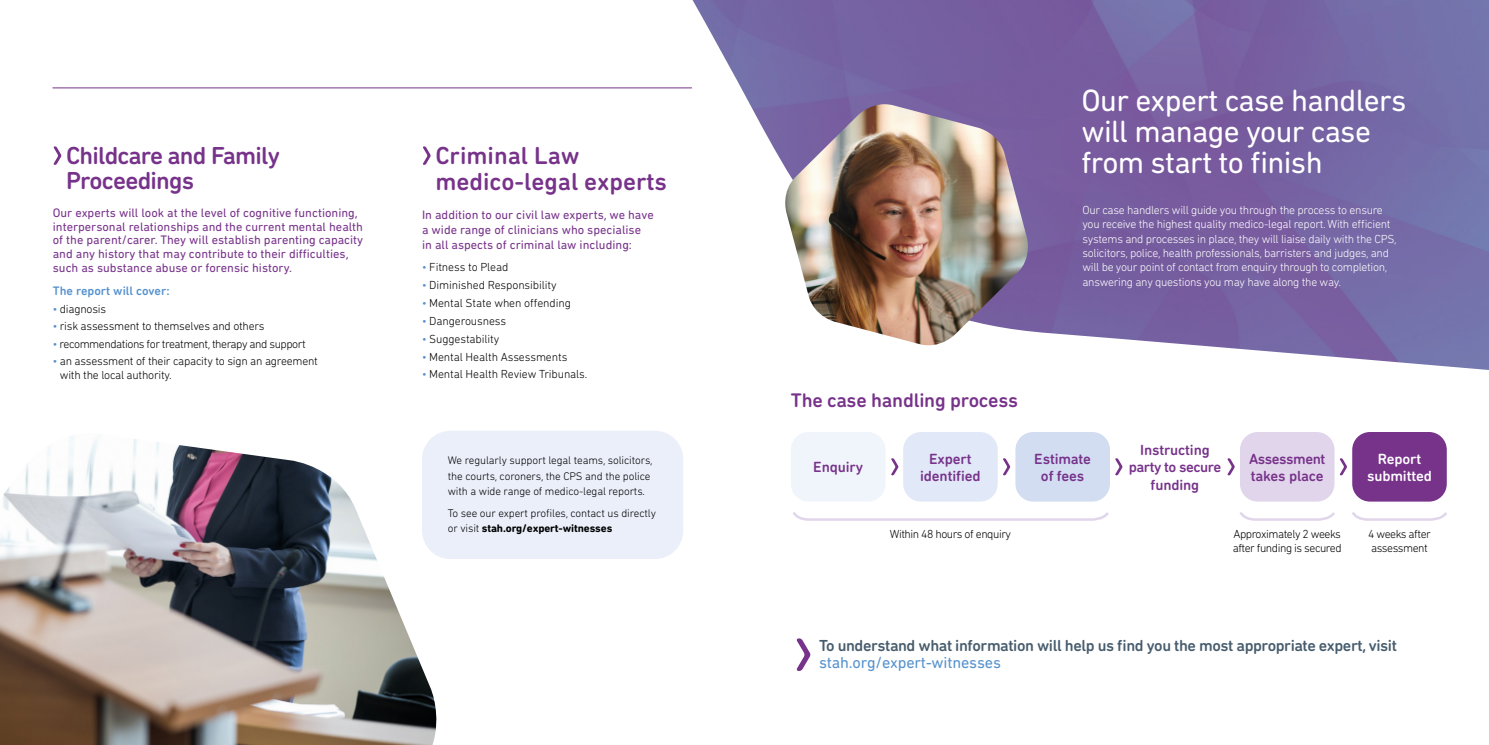
<style>
.page{position:relative;width:1489px;height:745px;background:#fff}
.page>*{position:absolute;margin:0;border:0;box-sizing:border-box;transform-origin:0 0}
.t1{font:31.25px/31.2px "DIN Next Rounded LT Pro";letter-spacing:-.02em;color:#fff}
.t2{font:500 25px/26.2px "DIN Next Rounded LT Pro";color:#77328a}
.t3{font:500 25px/25px "DIN Next Rounded LT Pro";letter-spacing:-.03em;color:#77328a}
.t4{font:500 20px "DIN Next Rounded LT Pro";letter-spacing:-.01em;color:#77328a}
.t5{font:500 16.25px "DIN Next Rounded LT Pro";letter-spacing:-.025em;color:#475c6d}
.t6{font:16.25px "DIN Next Rounded LT Pro";letter-spacing:-.01em;color:#5692ce}
.t7{font:500 15px/17.5px "DIN Next Rounded LT Pro";letter-spacing:-.01em;color:#77328a;text-align:center}
.t8{font:500 15px/17.5px "DIN Next Rounded LT Pro";letter-spacing:-.03em;color:#77328a}
.t9{font:500 15px/17.5px "DIN Next Rounded LT Pro";letter-spacing:-.01em;color:#fff;text-align:center}
.t10{font:12.5px/13.9px "DIN Next Rounded LT Pro";color:#77328a}
.t11{font:500 12.5px "DIN Next Rounded LT Pro";color:#5692ce}
.t12{font:300 11.88px/14.4px "DIN Next Rounded LT Pro";letter-spacing:-.025em;color:#fff}
.t13{font:300 11.88px/14.4px "DIN Next Rounded LT Pro";letter-spacing:-.02em;color:#000}
.t14{font:300 11.88px/14.4px "DIN Next Rounded LT Pro";letter-spacing:-.04em;color:#000}
.t15{font:300 11.25px/15px "DIN Next Rounded LT Pro";letter-spacing:-.01em;color:#000}
.s1{color:#5692ce}
.s2{font-weight:700}
</style>
<div class="page">
<img style="left:692px;top:0;width:796px;height:370px">
<svg style="left:54px;top:146px;width:7px;height:19px"></svg>
<svg style="left:423px;top:146px;width:7px;height:19px"></svg>
<div style="left:790px;top:431px;width:95px;height:70px;background:#f0f4fb;border-radius:18px"></div>
<svg style="left:793px;top:512px;width:316px;height:9px"></svg>
<svg style="left:1239px;top:512px;width:96px;height:9px"></svg>
<svg style="left:1352px;top:512px;width:95px;height:9px"></svg>
<div style="left:903px;top:431px;width:94px;height:70px;background:#e1e8f7;border-radius:18px"></div>
<div style="left:1239px;top:431px;width:95px;height:70px;background:#e1d5eb;border-radius:18px"></div>
<div style="left:1015px;top:431px;width:94px;height:70px;background:#d2ddf2;border-radius:18px"></div>
<div style="left:1352px;top:431px;width:94px;height:70px;background:#77328a;border-radius:18px"></div>
<svg style="left:891px;top:458px;width:7px;height:17px"></svg>
<svg style="left:1003px;top:458px;width:7px;height:17px"></svg>
<svg style="left:1339px;top:458px;width:7px;height:17px"></svg>
<svg style="left:1115px;top:458px;width:7px;height:17px"></svg>
<svg style="left:1227px;top:458px;width:7px;height:17px"></svg>
<div style="left:422px;top:430px;width:261px;height:128px;background:#eaeffa;border-radius:28px"></div>
<svg style="left:796px;top:638px;width:14px;height:32px"></svg>
<hr style="left:53px;top:87px;width:638px;height:1px;background:#77328a">
<img style="left:0;top:433px;width:440px;height:311px">
<img style="left:780px;top:104px;width:252px;height:245px">
<h2 class="t3" style="left:66px;top:142px;width:215px">Childcare and Family<br>Proceedings</h2>
<p class="t10" style="left:53px;top:205px;width:312px">Our experts will look at the level of cognitive functioning, interpersonal relationships and the current mental health of the parent/carer. They will establish parenting capacity and any history that may contribute to their difficulties, such as substance abuse or forensic history.</p>
<p class="t11" style="left:53px;top:283px;width:118px">The report will cover:</p>
<p class="t13" style="left:53px;top:301px;width:55px"><span class="s1">•</span> diagnosis</p>
<p class="t13" style="left:53px;top:319px;width:213px"><span class="s1">•</span> risk assessment to themselves and others</p>
<p class="t14" style="left:53px;top:337px;width:254px"><span class="s1">•</span> recommendations for treatment, therapy and support</p>
<p class="t13" style="left:60px;top:353px;width:259px;text-indent:-7px"><span class="s1">•</span> an assessment of their capacity to sign an agreement with the local authority.</p>
<h2 class="t2" style="left:435px;top:142px;width:233px">Criminal Law medico-legal experts</h2>
<p class="t10" style="left:422px;top:207px;width:233px;line-height:15px">In addition to our civil law experts, we have a wide range of clinicians who specialise in all aspects of criminal law including:</p>
<p class="t13" style="left:422px;top:259px;width:88px"><span class="s1">•</span> Fitness to Plead</p>
<p class="t13" style="left:422px;top:277px;width:136px"><span class="s1">•</span> Diminished Responsibility</p>
<p class="t13" style="left:422px;top:295px;width:150px"><span class="s1">•</span> Mental State when offending</p>
<p class="t13" style="left:422px;top:313px;width:86px"><span class="s1">•</span> Dangerousness</p>
<p class="t13" style="left:422px;top:331px;width:79px"><span class="s1">•</span> Suggestability</p>
<p class="t13" style="left:422px;top:349px;width:147px"><span class="s1">•</span> Mental Health Assessments</p>
<p class="t13" style="left:422px;top:367px;width:167px"><span class="s1">•</span> Mental Health Review Tribunals.</p>
<p class="t15" style="left:448px;top:452px;width:206px">We regularly support legal teams, solicitors, the courts, coroners, the CPS and the police with a wide range of medico-legal reports.</p>
<p class="t15" style="left:448px;top:505px;width:210px">To see our expert profiles, contact us directly or visit <span class="s2">stah.org/expert-witnesses</span></p>
<h1 class="t1" style="left:1081px;top:84px;width:326px">Our expert case handlers will manage your case from start to finish</h1>
<p class="t12" style="left:1082px;top:202px;width:316px">Our case handlers will guide you through the process to ensure you receive the highest quality medico-legal report. With efficient systems and processes in place, they will liaise daily with the CPS, solicitors, police, health professionals, barristers and judges, and will be your point of contact from enquiry through to completion, answering any questions you may have along the way.</p>
<h3 class="t4" style="left:790px;top:388px;width:229px">The case handling process</h3>
<p class="t7" style="left:813px;top:458px;width:51px">Enquiry</p>
<p class="t7" style="left:920px;top:449px;width:62px">Expert identified</p>
<p class="t7" style="left:1128px;top:440px;width:94px">Instructing party to secure funding</p>
<p class="t7" style="left:1034px;top:449px;width:58px">Estimate of fees</p>
<p class="t9" style="left:1366px;top:449px;width:66px">Report submitted</p>
<p class="t8" style="left:1248px;top:449px;width:78px">Assessment takes place</p>
<p class="t14" style="left:889px;top:526px;width:123px">Within 48 hours of enquiry</p>
<p class="t14" style="left:1232px;top:526px;width:110px">Approximately 2 weeks after funding is secured</p>
<p class="t14" style="left:1367px;top:526px;width:64px">4 weeks after assessment</p>
<h3 class="t5" style="left:819px;top:635px;width:579px">To understand what information will help us find you the most appropriate expert, visit</h3>
<h3 class="t6" style="left:819px;top:652px;width:183px">stah.org/expert-witnesses</h3>
</div>
